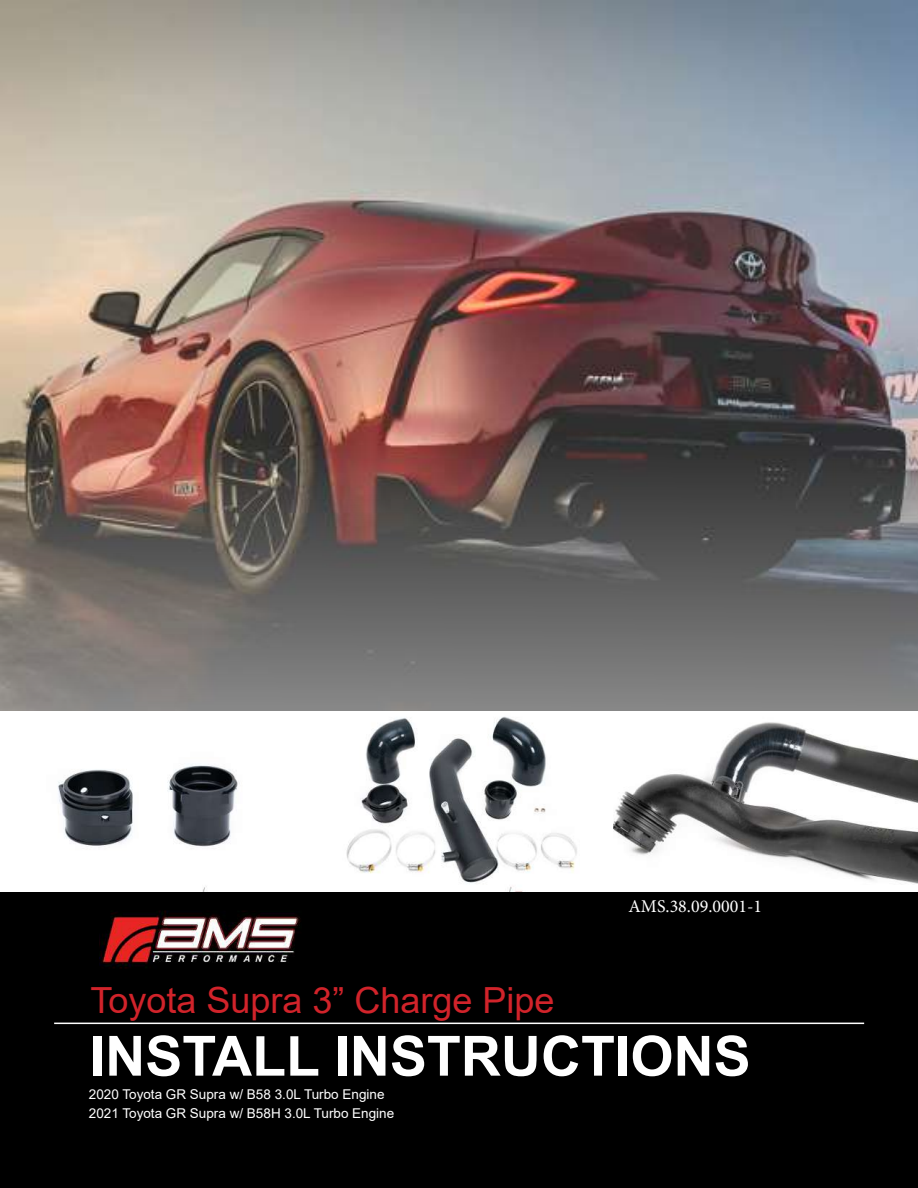
<style>
.page{position:relative;width:918px;height:1188px;background:#fff}
.page>*{position:absolute;margin:0;border:0;box-sizing:border-box;transform-origin:0 0}
.t1{font:700 55.5px "Arial";color:#fff}
.t2{font:36px "Arial";color:#d1232a}
.t3{font:18px "Minion Pro";color:#fff}
.t4{font:13.5px/19.5px "Arial";color:#fff}
</style>
<div class="page">
<img style="left:0;top:0;width:918px;height:891px">
<div style="left:0;top:892px;width:918px;height:296px;background:#000"></div>
<hr style="left:54px;top:1023px;width:810px;height:1px;background:#fff">
<img style="left:99px;top:910px;width:201px;height:59px">
<h3 class="t3" style="left:629px;top:895px;width:135px">AMS.38.09.0001-1</h3>
<h2 class="t2" style="left:90px;top:976px;width:466px">Toyota Supra 3” Charge Pipe</h2>
<h1 class="t1" style="left:90px;top:1017px;width:662px">INSTALL INSTRUCTIONS</h1>
<p class="t4" style="left:89px;top:1084px;width:307px">2020 Toyota GR Supra w/ B58 3.0L Turbo Engine<br>2021 Toyota GR Supra w/ B58H 3.0L Turbo Engine</p>
</div>
